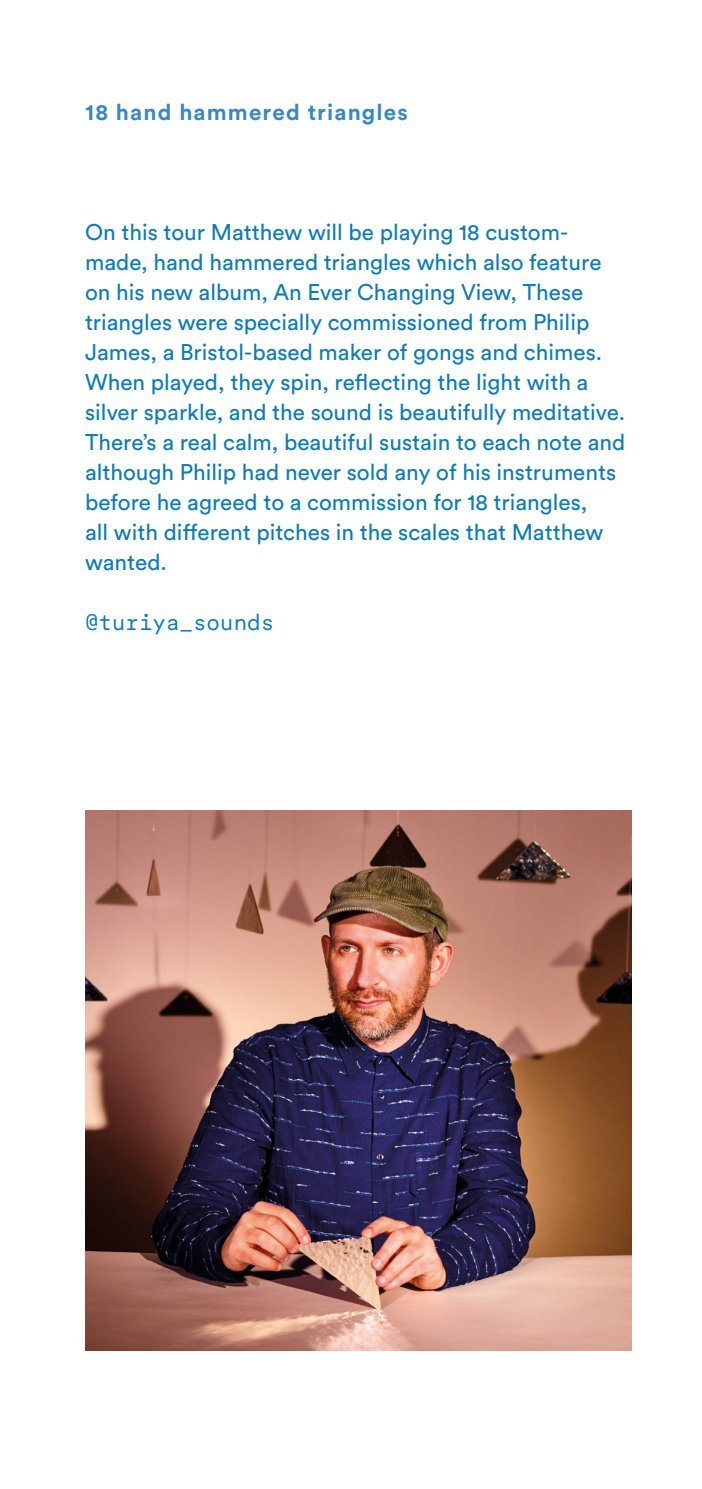
<style>
.page{position:relative;width:702px;height:1489px;background:#fff}
.page>*{position:absolute;margin:0;border:0;box-sizing:border-box;transform-origin:0 0}
.t1{font:22.5px/30px "Circular Pro";color:#0e7bb5}
.t2{font:700 22.5px "Circular Pro";letter-spacing:.05em;color:#3988c2}
.t3{font:22.5px "Circular XX Mono";color:#0e7bb5}
</style>
<div class="page">
<img style="left:85px;top:810px;width:546px;height:540px">
<p class="t2" style="left:85px;top:97px;width:324px">18 hand hammered triangles</p>
<p class="t1" style="left:85px;top:216px;width:541px">On this tour Matthew will be playing 18 custom&shy;made, hand hammered triangles which also feature on his new album, An Ever Changing View, These triangles were specially commissioned from Philip James, a Bristol-based maker of gongs and chimes.<br>When played, they spin, reflecting the light with a silver sparkle, and the sound is beautifully meditative.<br>There’s a real calm, beautiful sustain to each note and although Philip had never sold any of his instruments before he agreed to a commission for 18 triangles,<br>all with different pitches in the scales that Matthew wanted.</p>
<p class="t3" style="left:85px;top:607px;width:190px">@turiya_sounds</p>
</div>
